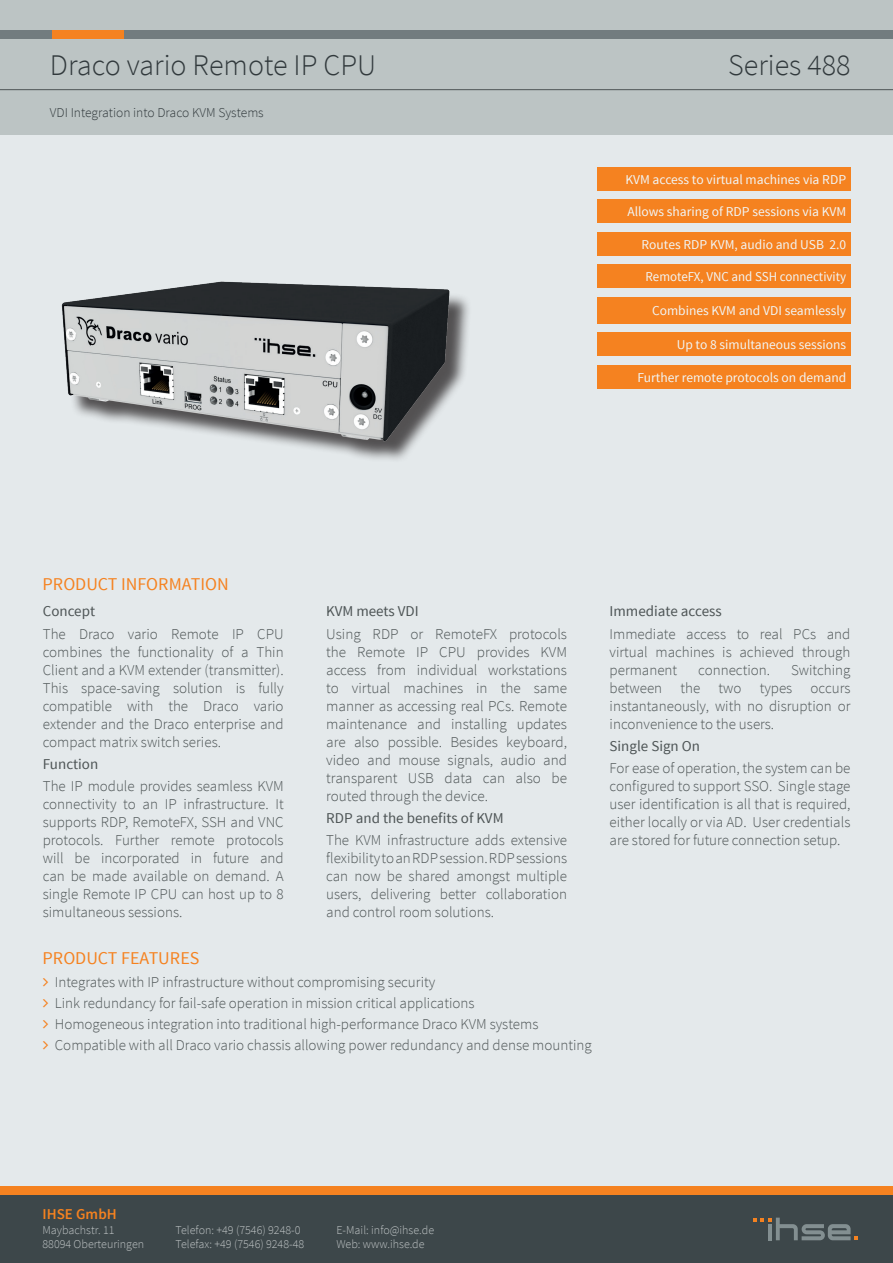
<style>
.page{position:relative;width:893px;height:1263px;background:#fff}
.page>*{position:absolute;margin:0;border:0;box-sizing:border-box;transform-origin:0 0}
.t1{font:300 30px "Source Sans Pro";color:#31393c}
.t2{font:18px "Source Sans Pro";color:#f58220}
.t3{font:300 15px/18px "Source Sans Pro";color:#4d5455;text-align:justify}
.t4{font:15px "Source Sans Pro";color:#4d5455}
.t5{font:600 15px "Source Sans Pro";letter-spacing:.005em;color:#f58220}
.t6{font:13.5px "Source Sans Pro";color:#f1f5f5}
.t7{font:300 13.5px "Source Sans Pro";color:#31393c}
.t8{font:13.5px "Source Sans Pro";color:#f1f5f5;scale:.96 1}
.t9{font:300 12px/14.4px "Source Sans Pro";color:#c0c5c6}
</style>
<div class="page">
<div style="left:0;top:0;width:893px;height:135px;background:#bcc4c4"></div>
<div style="left:0;top:135px;width:893px;height:1056px;background:#e4e9eb"></div>
<div style="left:119px;top:30px;width:774px;height:8px;background:#727c7f"></div>
<div style="left:51px;top:30px;width:72px;height:8px;background:#f58220"></div>
<div style="left:0;top:30px;width:51px;height:8px;background:#727c7f"></div>
<div style="left:0;top:1195px;width:893px;height:68px;background:#3d474a"></div>
<svg style="left:753px;top:1217px;width:105px;height:23px"></svg>
<div style="left:0;top:1186px;width:893px;height:9px;background:#f58220"></div>
<hr style="left:0;top:89px;width:893px;height:1px;background:#4d5455">
<div style="left:597px;top:297px;width:253px;height:26px;background:#f58220"></div>
<div style="left:597px;top:232px;width:253px;height:24px;background:#f58220"></div>
<div style="left:597px;top:200px;width:253px;height:23px;background:#f58220"></div>
<div style="left:597px;top:333px;width:253px;height:23px;background:#f58220"></div>
<div style="left:597px;top:365px;width:253px;height:24px;background:#f58220"></div>
<div style="left:597px;top:167px;width:253px;height:23px;background:#f58220"></div>
<div style="left:597px;top:264px;width:253px;height:24px;background:#f58220"></div>
<img style="left:61px;top:281px;width:408px;height:179px">
<h1 class="t1" style="left:50px;top:47px;width:328px">Draco vario Remote IP CPU</h1>
<p class="t7" style="left:50px;top:105px;width:215px">VDI Integration into Draco KVM Systems</p>
<h1 class="t1" style="left:728px;top:47px;width:124px">Series 488</h1>
<p class="t6" style="left:625px;top:171px;width:222px">KVM access to virtual machines via RDP</p>
<p class="t6" style="left:627px;top:204px;width:220px">Allows sharing of RDP sessions via KVM</p>
<p class="t6" style="left:642px;top:236px;width:206px">Routes RDP KVM, audio and USB 2.0</p>
<p class="t8" style="left:646px;top:269px;width:210px">RemoteFX, VNC and SSH connectivity</p>
<p class="t6" style="left:652px;top:302px;width:196px">Combines KVM and VDI seamlessly</p>
<p class="t6" style="left:677px;top:337px;width:171px">Up to 8 simultaneous sessions</p>
<p class="t6" style="left:637px;top:369px;width:210px">Further remote protocols on demand</p>
<p class="t2" style="left:43px;top:573px;width:188px">PRODUCT INFORMATION</p>
<p class="t4" style="left:43px;top:602px;width:54px">Concept</p>
<p class="t3" style="left:43px;top:625px;width:242px">The Draco vario Remote IP CPU combines the functionality of a Thin Client and a KVM extender (transmitter).<br>This space-saving solution is fully compatible with the Draco vario extender and the Draco enterprise and compact matrix switch series.</p>
<p class="t4" style="left:43px;top:754px;width:57px">Function</p>
<p class="t3" style="left:43px;top:777px;width:242px">The IP module provides seamless KVM connectivity to an IP infrastructure. It supports RDP, RemoteFX, SSH and VNC protocols. Further remote protocols will be incorporated in future and can be made available on demand. A single Remote IP CPU can host up to 8 simultaneous sessions.</p>
<p class="t4" style="left:326px;top:602px;width:94px">KVM meets VDI</p>
<p class="t3" style="left:326px;top:625px;width:242px">Using RDP or RemoteFX protocols the Remote IP CPU provides KVM access from individual workstations to virtual machines in the same manner as accessing real PCs. Remote maintenance and installing updates are also possible. Besides keyboard, video and mouse signals, audio and transparent USB data can also be routed through the device.</p>
<p class="t4" style="left:326px;top:808px;width:179px">RDP and the benefits of KVM</p>
<p class="t3" style="left:326px;top:831px;width:242px">The KVM infrastructure adds extensive flexibility to an RDP session. RDP sessions can now be shared amongst multiple users, delivering better collaboration and control room solutions.</p>
<p class="t2" style="left:43px;top:946px;width:158px">PRODUCT FEATURES</p>
<p class="t3" style="left:55px;top:971px;width:538px;line-height:21px;text-align:left">Integrates with IP infrastructure without compromising security<br>Link redundancy for fail-safe operation in mission critical applications<br>Homogeneous integration into traditional high-performance Draco KVM systems Compatible with all Draco vario chassis allowing power redundancy and dense mounting</p>
<p class="t4" style="left:610px;top:602px;width:114px">Immediate access</p>
<p class="t3" style="left:610px;top:625px;width:242px">Immediate access to real PCs and virtual machines is achieved through permanent</p>
<p class="t3" style="left:610px;top:661px;width:242px;text-indent:181px">Switching between the two types occurs instantaneously, with no disruption or inconvenience to the users.</p>
<p class="t4" style="left:610px;top:736px;width:92px">Single Sign On</p>
<p class="t3" style="left:610px;top:759px;width:242px">For ease of operation, the system can be configured to support SSO. Single stage user identification is all that is required, either locally or via AD. User credentials are stored for future connection setup.</p>
<p class="t3" style="left:698px;top:661px;width:73px">connection.</p>
<p class="t5" style="left:43px;top:1204px;width:76px">IHSE GmbH</p>
<p class="t9" style="left:43px;top:1222px;width:103px">Maybachstr. 11<br>88094 Oberteuringen</p>
<p class="t9" style="left:176px;top:1222px;width:130px">Telefon: +49 (7546) 9248-0<br>Telefax: +49 (7546) 9248-48</p>
<p class="t9" style="left:336px;top:1222px;width:99px">E-Mail: info@ihse.de<br>Web: www.ihse.de</p>
</div>
